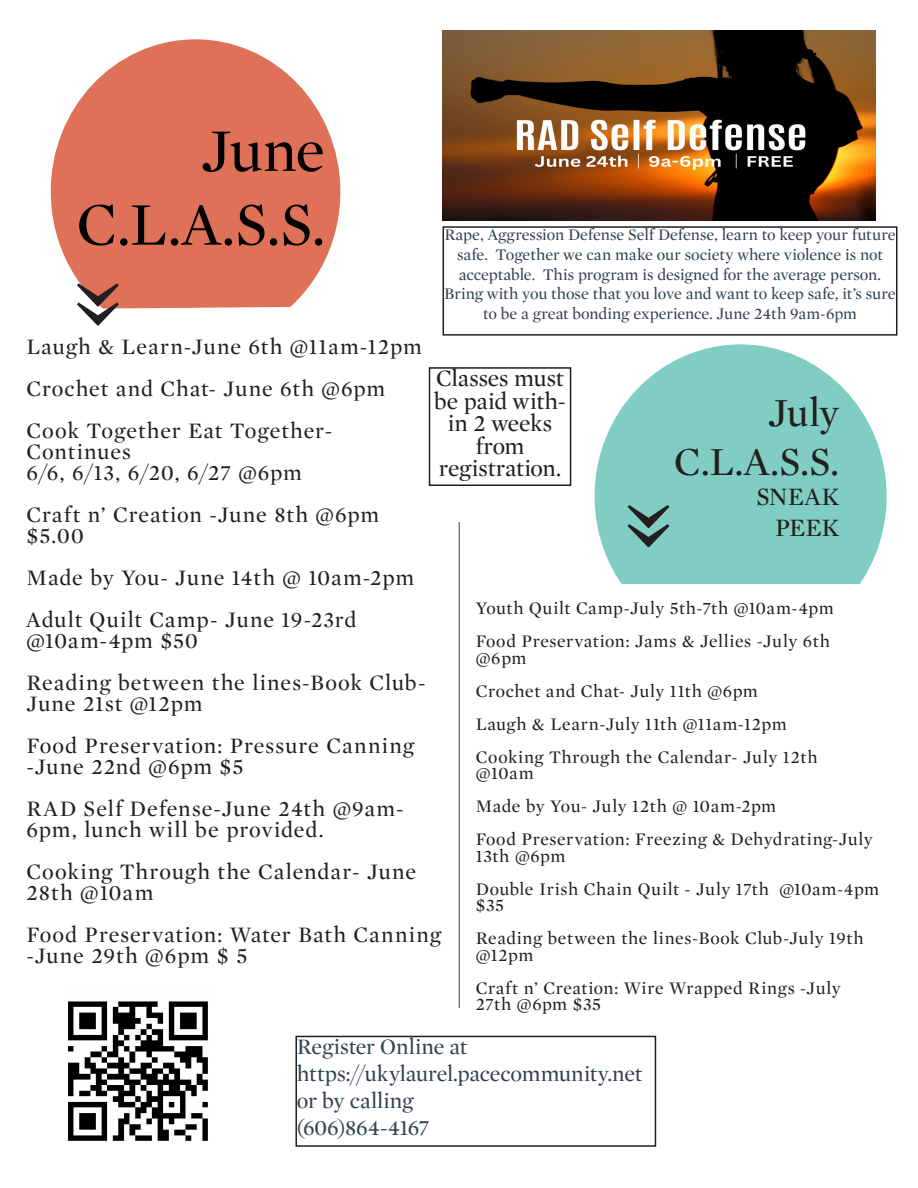
<style>
.page{position:relative;width:918px;height:1188px;background:#fff}
.page>*{position:absolute;margin:0;border:0;box-sizing:border-box;transform-origin:0 0}
.Double_Quotation_Mar{font:108px "Mercury Display";color:#231f20}
.Description{font:61.5px "Mercury Display";color:#000}
.Headline_Text{font:40.5px "Mercury Display";color:#231f20}
.Headline_Text-2{font:25.5px "Mercury Display";letter-spacing:-.005em;color:#231f20}
.t1{font:24px/22.5px "Mercury Display";letter-spacing:-.01em;color:#231f20;text-align:center}
.Description-2{font:22.5px/21px "Mercury Display";letter-spacing:.04em;color:#231f20}
.Description-3{font:22.5px "Mercury Display";letter-spacing:-.01em;color:#30444f}
.Description-4{font:18px/16.5px "Mercury Display";letter-spacing:.03em;color:#231f20}
.Description-5{font:16.5px/19.8px "Mercury Display";letter-spacing:-.005em;color:#30444f;text-align:center}
</style>
<div class="page">
<div style="left:595px;top:344px;width:292px;height:304px;background:#80cdc3;border-radius:50%"></div>
<svg style="left:50px;top:39px;width:291px;height:270px;fill:#de7157"></svg>
<div style="left:476px;top:584px;width:403px;height:488px;background:#fff"></div>
<hr style="left:459px;top:522px;width:1px;height:486px;background:#30444f">
<img style="left:68px;top:1001px;width:140px;height:140px">
<img style="left:443px;top:30px;width:432px;height:190px">
<div style="left:443px;top:226px;width:454px;height:110px;border:2px solid #231f20"></div>
<div style="left:429px;top:367px;width:142px;height:119px;border:2px solid #231f20"></div>
<div style="left:295px;top:1036px;width:361px;height:111px;border:2px solid #231f20"></div>
<p class="Description" style="left:201px;top:116px;width:125px">June</p>
<p class="Description" style="left:77px;top:190px;width:250px">C.L.A.S.S.</p>
<p class="Double_Quotation_Mar" style="left:170px;top:278px;width:52px;rotate:90deg">«</p>
<p class="Description-5" style="left:444px;top:225px;width:453px">Rape, Aggression Defense Self Defense, learn to keep your future safe. Together we can make our society where violence is not acceptable. This program is designed for the average person.<br>Bring with you those that you love and want to keep safe, it’s sure to be a great bonding experience. June 24th 9am-6pm</p>
<p class="Description-2" style="left:27px;top:336px;width:397px">Laugh &amp; Learn-June 6th @11am-12pm</p>
<p class="Description-2" style="left:27px;top:378px;width:360px">Crochet and Chat- June 6th @6pm</p>
<p class="Description-2" style="left:27px;top:420px;width:307px">Cook Together Eat Together-<br>Continues</p>
<p class="Description-2" style="left:27px;top:462px;width:277px">6/6, 6/13, 6/20, 6/27 @6pm</p>
<p class="Description-2" style="left:27px;top:504px;width:354px">Craft n’ Creation -June 8th @6pm $5.00</p>
<p class="Description-2" style="left:27px;top:567px;width:389px">Made by You- June 14th @ 10am-2pm</p>
<p class="Description-2" style="left:27px;top:609px;width:331px">Adult Quilt Camp- June 19-23rd @10am-4pm $50</p>
<p class="Description-2" style="left:27px;top:672px;width:401px">Reading between the lines-Book Club-<br>June 21st @12pm</p>
<p class="Description-2" style="left:27px;top:735px;width:389px">Food Preservation: Pressure Canning -June 22nd @6pm $5</p>
<p class="Description-2" style="left:27px;top:798px;width:379px">RAD Self Defense-June 24th @9am-<br>6pm, lunch will be provided.</p>
<p class="Description-2" style="left:27px;top:861px;width:391px">Cooking Through the Calendar- June<br>28th @10am</p>
<p class="Description-2" style="left:27px;top:924px;width:416px">Food Preservation: Water Bath Canning -June 29th @6pm $ 5</p>
<p class="t1" style="left:434px;top:368px;width:133px">Classes must be paid with&shy;in 2 weeks from</p>
<p class="t1" style="left:439px;top:458px;width:124px">registration.</p>
<p class="Headline_Text" style="left:768px;top:390px;width:73px">July</p>
<p class="Headline_Text" style="left:674px;top:439px;width:166px">C.L.A.S.S.</p>
<p class="Headline_Text-2" style="left:756px;top:483px;width:84px">SNEAK</p>
<p class="Headline_Text-2" style="left:775px;top:513px;width:66px">PEEK</p>
<p class="Double_Quotation_Mar" style="left:721px;top:500px;width:52px;rotate:90deg">«</p>
<p class="Description-4" style="left:476px;top:600px;width:359px">Youth Quilt Camp-July 5th-7th @10am-4pm</p>
<p class="Description-4" style="left:476px;top:633px;width:356px">Food Preservation: Jams &amp; Jellies -July 6th @6pm</p>
<p class="Description-4" style="left:476px;top:683px;width:284px">Crochet and Chat- July 11th @6pm</p>
<p class="Description-4" style="left:476px;top:716px;width:312px">Laugh &amp; Learn-July 11th @11am-12pm</p>
<p class="Description-4" style="left:476px;top:749px;width:343px">Cooking Through the Calendar- July 12th @10am</p>
<p class="Description-4" style="left:476px;top:798px;width:302px">Made by You- July 12th @ 10am-2pm</p>
<p class="Description-4" style="left:476px;top:831px;width:398px">Food Preservation: Freezing &amp; Dehydrating-July<br>13th @6pm</p>
<p class="Description-4" style="left:476px;top:881px;width:405px">Double Irish Chain Quilt - July 17th @10am-4pm $35</p>
<p class="Description-4" style="left:476px;top:930px;width:389px">Reading between the lines-Book Club-July 19th @12pm</p>
<p class="Description-4" style="left:476px;top:980px;width:366px">Craft n’ Creation: Wire Wrapped Rings -July<br>27th @6pm $35</p>
<p class="Description-3" style="left:297px;top:1034px;width:172px">Register Online at</p>
<p class="Description-3" style="left:297px;top:1061px;width:347px">https://ukylaurel.pacecommunity.net</p>
<p class="Description-3" style="left:297px;top:1088px;width:118px">or by calling</p>
<p class="Description-3" style="left:297px;top:1115px;width:134px">(606)864-4167</p>
</div>
